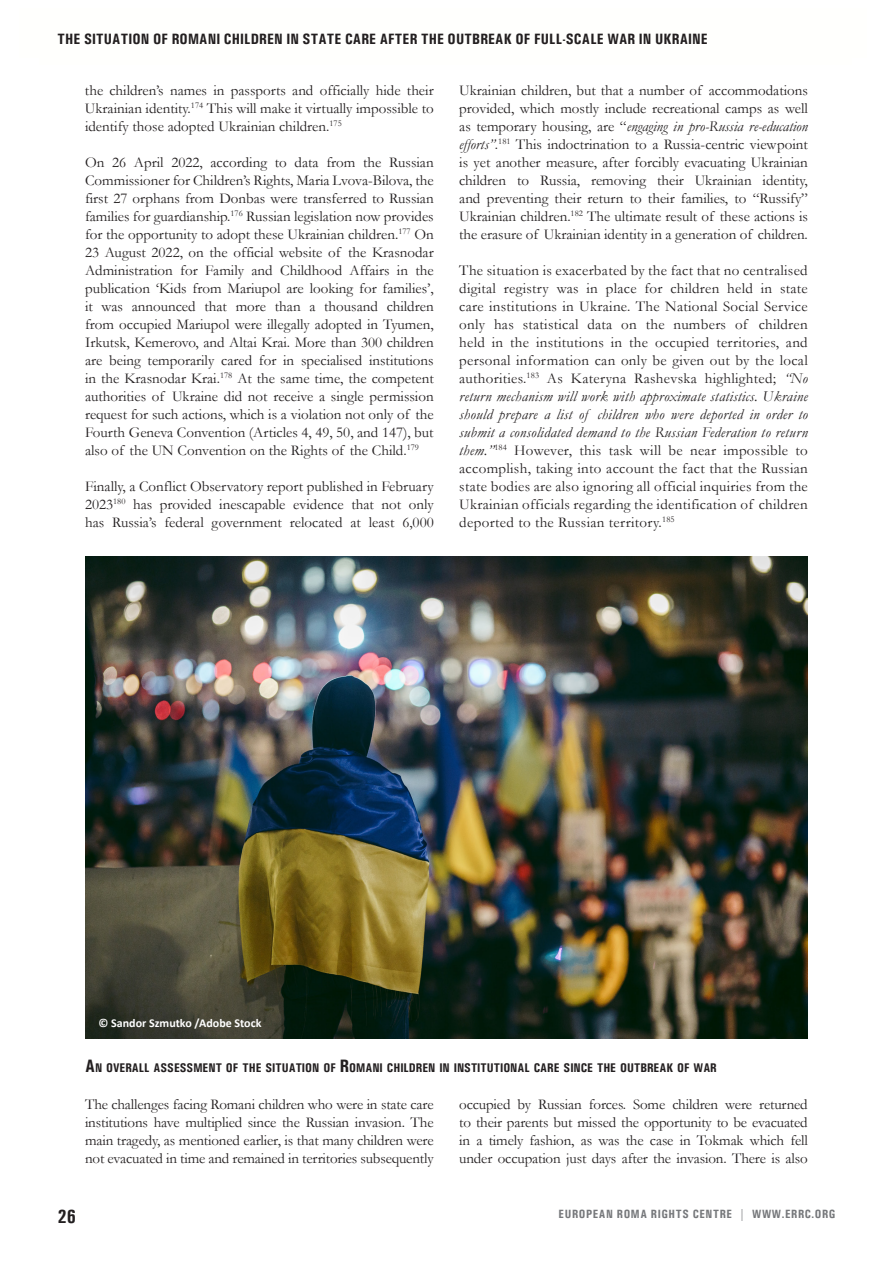
<style>
.page{position:relative;width:893px;height:1263px;background:#fff}
.page>*{position:absolute;margin:0;border:0;box-sizing:border-box;transform-origin:0 0}
.t1{font:700 condensed 19.5px "Univers";color:#231f20}
.t2{font:15px/18px "Garamond";color:#231f20;text-align:justify}
.t3{font:700 condensed 15px "Univers";letter-spacing:.01em;color:#231f20}
.t4{font:700 condensed 15px "Univers";letter-spacing:.05em;color:#231f20}
.t5{font:700 condensed 12.6px "Univers";color:#231f20}
.t6{font:700 condensed 12px "Univers";letter-spacing:.05em;color:#76787b}
.t7{font:700 12px "Calibri";color:#fff}
.s1{font-style:italic}
.s2{font-size:18px}
</style>
<div class="page">
<img style="left:85px;top:557px;width:723px;height:482px">
<p class="t3" style="left:57px;top:30px;width:59px">THE PRSIODU</p>
<p class="t3" style="left:103px;top:30px;width:239px">E-WCTAIION OF ROMANI CHILDREN IN STATE</p>
<p class="t4" style="left:137px;top:30px;width:229px">RONSITUATION OF ROMANI CHILDRCEN</p>
<p class="t3" style="left:353px;top:30px;width:129px">ARIE AFTER THE OUTB</p>
<p class="t3" style="left:373px;top:30px;width:336px">N S ATE CARE I N REAK OF FULL-SCALE WAR IN UKRAINE</p>
<p class="t3" style="left:57px;top:30px;width:23px">INT</p>
<p class="t3" style="left:95px;top:30px;width:35px">RTUAT</p>
<p class="t3" style="left:489px;top:30px;width:58px">UKRAINE</p>
<p class="t2" style="left:85px;top:81px;width:350px">the children’s names in passports and officially hide their Ukrainian identity.<sup>174</sup> This will make it virtually impossible to identify those adopted Ukrainian children.<sup>175</sup></p>
<p class="t2" style="left:85px;top:153px;width:350px">On 26 April 2022, according to data from the Russian Commissioner for Children’s Rights, Maria Lvova-Bilova, the first 27 orphans from Donbas were transferred to Russian families for guardianship.<sup>176</sup> Russian legislation now provides for the opportunity to adopt these Ukrainian children.<sup>177</sup> On 23 August 2022, on the official website of the Krasnodar Administration for Family and Childhood Affairs in the publication ‘Kids from Mariupol are looking for families’, it was announced that more than a thousand children from occupied Mariupol were illegally adopted in Tyumen, Irkutsk, Kemerovo, and Altai Krai. More than 300 children are being temporarily cared for in specialised institutions in the Krasnodar Krai.<sup>178</sup> At the same time, the competent authorities of Ukraine did not receive a single permission request for such actions, which is a violation not only of the Fourth Geneva Convention (Articles 4, 49, 50, and 147), but also of the UN Convention on the Rights of the Child.<sup>179</sup></p>
<p class="t2" style="left:85px;top:477px;width:350px">Finally, a Conflict Observatory report published in February 2023<sup>180</sup> has provided inescapable evidence that not only has Russia’s federal government relocated at least 6,000</p>
<p class="t2" style="left:459px;top:81px;width:350px">Ukrainian children, but that a number of accommodations provided, which mostly include recreational camps as well as temporary housing, are “<span class="s1">engaging in pro-Russia re-education efforts”</span>.<sup>181</sup> This indoctrination to a Russia-centric viewpoint is yet another measure, after forcibly evacuating Ukrainian children to Russia, removing their Ukrainian identity, and preventing their return to their families, to “Russify” Ukrainian children.<sup>182</sup> The ultimate result of these actions is the erasure of Ukrainian identity in a generation of children.</p>
<p class="t2" style="left:459px;top:261px;width:350px">The situation is exacerbated by the fact that no centralised digital registry was in place for children held in state care institutions in Ukraine. The National Social Service only has statistical data on the numbers of children held in the institutions in the occupied territories, and personal information can only be given out by the local authorities.<sup>183</sup> As Kateryna Rashevska highlighted; <span class="s1">“No return mechanism will work with approximate statistics. Ukraine should prepare a list of children who were deported in order to submit a consolidated demand to the Russian Federation to return them.”</span><sup>184</sup> However, this task will be near impossible to accomplish, taking into account the fact that the Russian state bodies are also ignoring all official inquiries from the Ukrainian officials regarding the identification of children deported to the Russian territory.<sup>185</sup></p>
<p class="t7" style="left:99px;top:1014px;width:164px">© Sandor Szmutko /Adobe Stock</p>
<p class="t5" style="left:85px;top:1060px;width:633px"><span class="s2">A</span>N OVERALL ASSESSMENT OF THE SITUATION OF <span class="s2">R</span>OMANI CHILDREN IN INSTITUTIONAL CARE SINCE THE OUTBREAK OF WAR</p>
<p class="t2" style="left:85px;top:1095px;width:350px">The challenges facing Romani children who were in state care institutions have multiplied since the Russian invasion. The main tragedy, as mentioned earlier, is that many children were not evacuated in time and remained in territories subsequently</p>
<p class="t2" style="left:459px;top:1095px;width:350px">occupied by Russian forces. Some children were returned to their parents but missed the opportunity to be evacuated in a timely fashion, as was the case in Tokmak which fell under occupation just days after the invasion. There is also</p>
<p class="t1" style="left:57px;top:1205px;width:20px">26</p>
<p class="t6" style="left:559px;top:1207px;width:205px">EUROPEAN ROMA RIGHTS CENTRE | WWW</p>
<p class="t6" style="left:782px;top:1207px;width:55px">.ERRC.ORG</p>
</div>
